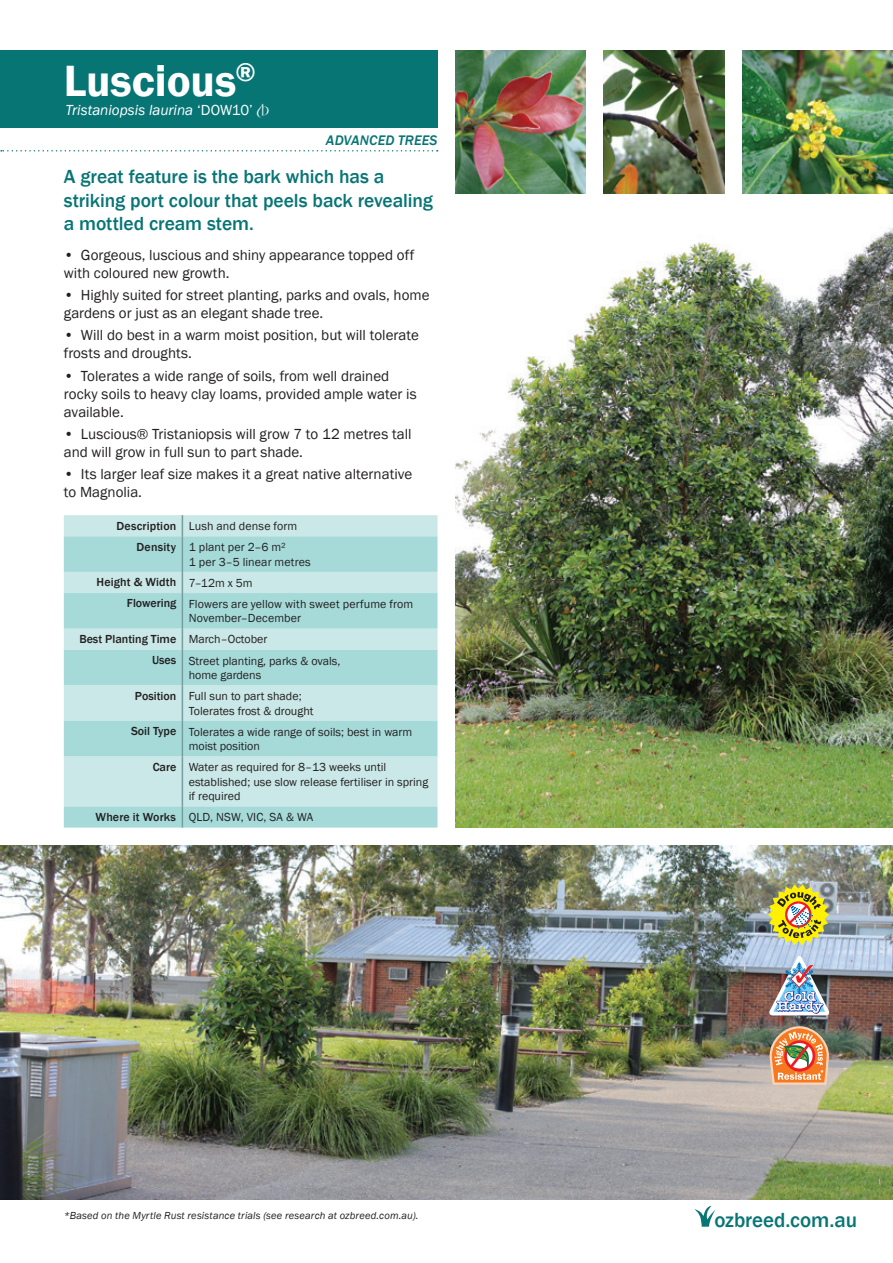
<style>
.page{position:relative;width:893px;height:1263px;background:#fff}
.page>*{position:absolute;margin:0;border:0;box-sizing:border-box;transform-origin:0 0}
.Plant_Heading{font:600 45px "Franklin Gothic";color:#fff}
.Plant_Species{font:500 21px "Franklin Gothic";color:#087575}
.Subheading{font:500 19.5px/23.4px "Franklin Gothic";letter-spacing:-.005em;color:#087575}
.t1{font:15px/18px "Franklin Gothic";color:#231f20}
.Plant_Species-2{font:italic 15px "Franklin Gothic";color:#fff}
.Plant_Species-3{font:italic 500 14.25px "Franklin Gothic";letter-spacing:.005em;color:#087575}
.Table_Right{font:12px/14.4px "Franklin Gothic";color:#231f20}
.Table_Bold{font:500 12px "Franklin Gothic";color:#231f20}
.Plant_Species-4{font:italic 10.5px "Franklin Gothic";letter-spacing:.015em;color:#231f20}
.s1{font-style:normal}
.s2{font-family:"PB Rsfont";font-style:normal}
</style>
<div class="page">
<img style="left:456px;top:228px;width:437px;height:599px">
<div style="left:0;top:51px;width:437px;height:77px;background:#087575"></div>
<svg style="left:1px;top:150px;width:437px;height:1px"></svg>
<svg style="left:694px;top:1205px;width:21px;height:22px"></svg>
<img style="left:0;top:845px;width:893px;height:354px">
<img style="left:768px;top:884px;width:61px;height:61px">
<div style="left:64px;top:515px;width:373px;height:21px;background:#c9e8e7"></div>
<svg style="left:64px;top:536px;width:373px;height:291px;background:#b4e0df"></svg>
<hr style="left:182px;top:536px;width:1px;height:36px;background:#779e9f">
<svg style="left:182px;top:572px;width:1px;height:21px"></svg>
<hr style="left:182px;top:650px;width:1px;height:35px;background:#779e9f">
<hr style="left:182px;top:756px;width:1px;height:50px;background:#779e9f">
<svg style="left:182px;top:806px;width:1px;height:21px"></svg>
<hr style="left:182px;top:721px;width:1px;height:35px;background:#779e9f">
<svg style="left:182px;top:629px;width:1px;height:21px"></svg>
<hr style="left:182px;top:593px;width:1px;height:36px;background:#779e9f">
<hr style="left:182px;top:685px;width:1px;height:36px;background:#779e9f">
<svg style="left:182px;top:515px;width:1px;height:21px"></svg>
<svg style="left:770px;top:1026px;width:59px;height:59px;background:#d7966a"></svg>
<img style="left:768px;top:955px;width:62px;height:60px">
<img style="left:456px;top:51px;width:129px;height:142px">
<img style="left:603px;top:51px;width:121px;height:142px">
<img style="left:742px;top:51px;width:151px;height:142px">
<p class="Plant_Heading" style="left:64px;top:53px;width:194px">Luscious<sup>®</sup></p>
<p class="Plant_Species-2" style="left:66px;top:100px;width:205px">Tristaniopsis laurina <span class="s1">‘DOW10’</span> <span class="s2">A</span></p>
<p class="Plant_Species-3" style="left:326px;top:131px;width:113px">ADVANCED TREES</p>
<p class="Subheading" style="left:64px;top:165px;width:370px">A great feature is the bark which has a striking port colour that peels back revealing a mottled cream stem.</p>
<p class="t1" style="left:64px;top:246px;width:352px">• Gorgeous, luscious and shiny appearance topped off with coloured new growth.</p>
<p class="t1" style="left:64px;top:286px;width:367px">• Highly suited for street planting, parks and ovals, home gardens or just as an elegant shade tree.</p>
<p class="t1" style="left:64px;top:327px;width:357px">• Will do best in a warm moist position, but will tolerate frosts and droughts.</p>
<p class="t1" style="left:64px;top:367px;width:354px">• Tolerates a wide range of soils, from well drained rocky soils to heavy clay loams, provided ample water is available.</p>
<p class="t1" style="left:64px;top:425px;width:349px">• Luscious® Tristaniopsis will grow 7 to 12 metres tall and will grow in full sun to part shade.</p>
<p class="t1" style="left:64px;top:465px;width:350px">• Its larger leaf size makes it a great native alternative to Magnolia.</p>
<p class="Table_Bold" style="left:116px;top:518px;width:61px">Description</p>
<p class="Table_Right" style="left:189px;top:519px;width:110px">Lush and dense form</p>
<p class="Table_Bold" style="left:137px;top:540px;width:41px">Density</p>
<p class="Table_Right" style="left:189px;top:540px;width:124px">1 plant per 2–6 m²<br>1 per 3–5 linear metres</p>
<p class="Table_Bold" style="left:97px;top:575px;width:81px">Height &amp; Width</p>
<p class="Table_Right" style="left:189px;top:576px;width:65px">7–12m x 5m</p>
<p class="Table_Bold" style="left:127px;top:596px;width:51px">Flowering</p>
<p class="Table_Right" style="left:189px;top:597px;width:226px">Flowers are yellow with sweet perfume from<br>November–December</p>
<p class="Table_Bold" style="left:79px;top:632px;width:98px">Best Planting Time</p>
<p class="Table_Right" style="left:189px;top:632px;width:80px">March–October</p>
<p class="Table_Bold" style="left:152px;top:653px;width:26px">Uses</p>
<p class="Table_Right" style="left:189px;top:654px;width:153px">Street planting, parks &amp; ovals, home gardens</p>
<p class="Table_Bold" style="left:135px;top:688px;width:43px">Position</p>
<p class="Table_Right" style="left:189px;top:689px;width:126px">Full sun to part shade;<br>Tolerates frost &amp; drought</p>
<p class="Table_Bold" style="left:131px;top:724px;width:47px">Soil Type</p>
<p class="Table_Right" style="left:189px;top:725px;width:225px">Tolerates a wide range of soils; best in warm moist position</p>
<p class="Table_Bold" style="left:153px;top:759px;width:25px">Care</p>
<p class="Table_Right" style="left:189px;top:760px;width:241px">Water as required for 8–13 weeks until established; use slow release fertiliser in spring if required</p>
<p class="Table_Bold" style="left:96px;top:810px;width:82px">Where it Works</p>
<p class="Table_Right" style="left:189px;top:810px;width:126px">QLD, NSW, VIC, SA &amp; WA</p>
<p class="Plant_Species-4" style="left:64px;top:1209px;width:356px">*Based on the Myrtle Rust resistance trials (see research at ozbreed.com.au).</p>
<p class="Plant_Species" style="left:714px;top:1207px;width:144px">ozbreed.com.au</p>
</div>
